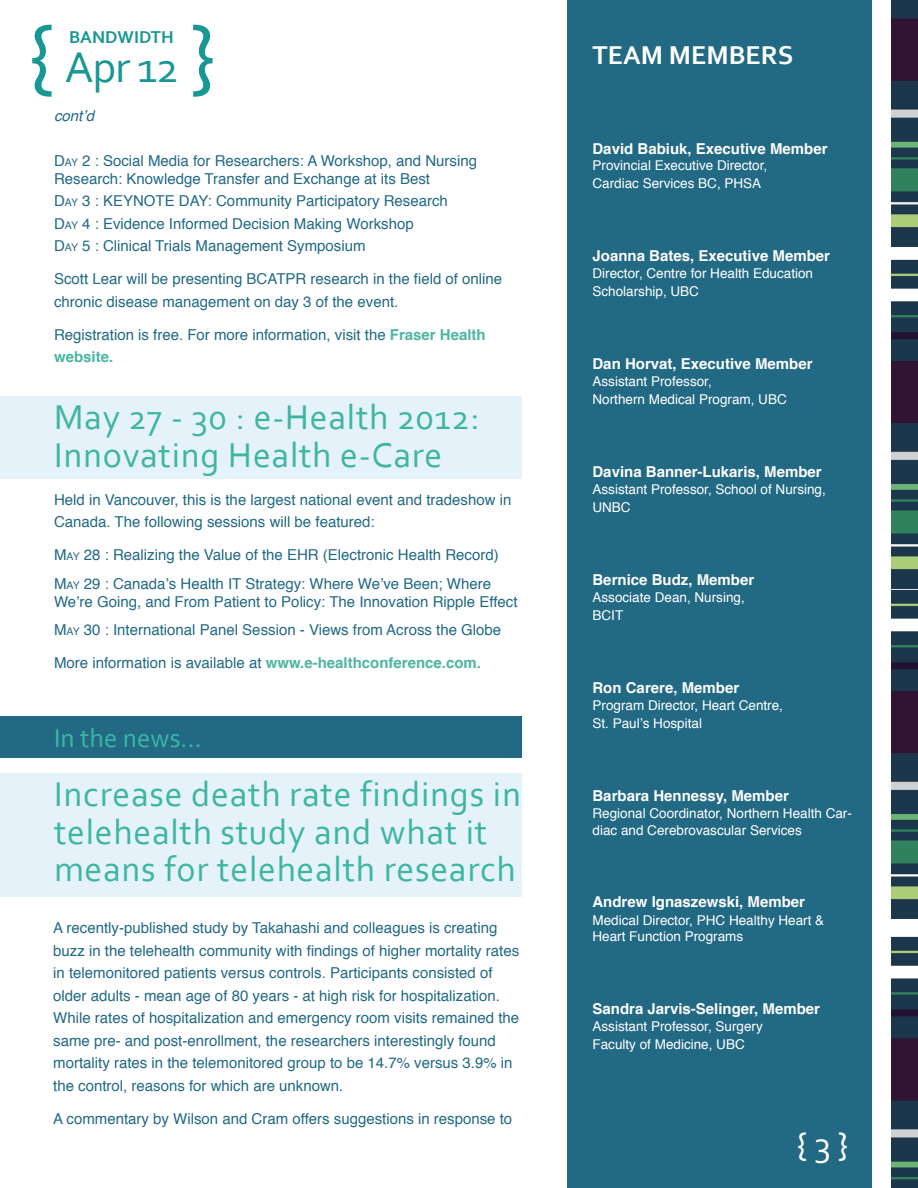
<style>
.page{position:relative;width:918px;height:1188px;background:#fff}
.page>*{position:absolute;margin:0;border:0;box-sizing:border-box;transform-origin:0 0}
.t1{font:90px "Corbel";color:#199793}
.t2{font:45px "Corbel";color:#199793}
.t3{font:36px/37.5px "Corbel";letter-spacing:.02em;color:#3cb6a3}
.t4{font:36px "Corbel";color:#fff}
.t5{font:27px "Corbel";color:#3cb6a3}
.t6{font:700 27px "Corbel";color:#fff}
.t7{font:700 18px "Corbel";color:#199793}
.t8{font:15px/22.5px "Helvetica";color:#226984}
.t9{font:700 15px "Helvetica";color:#fff}
.t10{font:italic 15px "Helvetica";color:#226984}
.t11{font:13.5px/16.2px "Helvetica";color:#fff}
.s1{font-style:inherit}
.s2{font-size:10.5px}
.s3{font-weight:700;color:#4cb5a2}
</style>
<div class="page">
<div style="left:567px;top:0;width:305px;height:1188px;background:#226984"></div>
<img style="left:891px;top:589px;width:27px;height:599px">
<img style="left:891px;top:259px;width:27px;height:330px">
<img style="left:891px;top:0;width:27px;height:247px">
<div style="left:0;top:773px;width:522px;height:124px;background:#e6f2f9"></div>
<div style="left:0;top:716px;width:522px;height:42px;background:#226984"></div>
<div style="left:0;top:396px;width:522px;height:83px;background:#e6f2f9"></div>
<p class="t1" style="left:27px;top:-2px;width:28px">{</p>
<p class="t1" style="left:191px;top:-2px;width:28px">}</p>
<p class="t7" style="left:69px;top:26px;width:106px">BANDWIDTH</p>
<p class="t2" style="left:65px;top:39px;width:116px">Apr 12</p>
<p class="t10" style="left:54px;top:104px;width:42px">cont’d</p>
<p class="t8" style="left:54px;top:152px;width:425px;line-height:18px"><span class="s1">D</span><span class="s2">AY</span> 2 : Social Media for Researchers: A Workshop, and Nursing<br>Research: Knowledge Transfer and Exchange at its Best</p>
<p class="t8" style="left:54px;top:190px;width:395px"><span class="s1">D</span><span class="s2">AY</span> 3 : KEYNOTE DAY: Community Participatory Research</p>
<p class="t8" style="left:54px;top:213px;width:361px"><span class="s1">D</span><span class="s2">AY</span> 4 : Evidence Informed Decision Making Workshop</p>
<p class="t8" style="left:54px;top:235px;width:313px"><span class="s1">D</span><span class="s2">AY</span> 5 : Clinical Trials Management Symposium</p>
<p class="t8" style="left:54px;top:268px;width:450px">Scott Lear will be presenting BCATPR research in the field of online chronic disease management on day 3 of the event.</p>
<p class="t8" style="left:54px;top:324px;width:433px">Registration is free. For more information, visit the <span class="s3">Fraser Health website.</span></p>
<p class="t3" style="left:54px;top:398px;width:428px">May 27 - 30 : e-Health 2012:<br>Innovating Health e-Care</p>
<p class="t8" style="left:54px;top:488px;width:459px">Held in Vancouver, this is the largest national event and tradeshow in<br>Canada. The following sessions will be featured:</p>
<p class="t8" style="left:54px;top:544px;width:446px"><span class="s1">M</span><span class="s2">AY</span> 28 : Realizing the Value of the EHR (Electronic Health Record)</p>
<p class="t8" style="left:54px;top:575px;width:465px;line-height:18px"><span class="s1">M</span> <span class="s2">AY</span> 29 : Canada’s Health IT Strategy: Where We’ve Been; Where<br>We’re Going, and From Patient to Policy: The Innovation Ripple Effect</p>
<p class="t8" style="left:54px;top:619px;width:449px"><span class="s1">M</span><span class="s2">AY</span> 30 : International Panel Session - Views from Across the Globe</p>
<p class="t8" style="left:54px;top:652px;width:429px">More information is available at <span class="s3">www.e-healthconference.com.</span></p>
<p class="t5" style="left:54px;top:721px;width:150px">In the news...</p>
<p class="t3" style="left:54px;top:775px;width:468px">Increase death rate findings in telehealth study and what it means for telehealth research</p>
<p class="t8" style="left:53px;top:917px;width:468px">A recently-published study by Takahashi and colleagues is creating buzz in the telehealth community with findings of higher mortality rates in telemonitored patients versus controls. Participants consisted of older adults - mean age of 80 years - at high risk for hospitalization.<br>While rates of hospitalization and emergency room visits remained the same pre- and post-enrollment, the researchers interestingly found mortality rates in the telemonitored group to be 14.7% versus 3.9% in the control, reasons for which are unknown.</p>
<p class="t8" style="left:53px;top:1107px;width:461px">A commentary by Wilson and Cram offers suggestions in response to</p>
<p class="t6" style="left:592px;top:39px;width:202px">TEAM MEMBERS</p>
<p class="t9" style="left:592px;top:137px;width:237px">David Babiuk, Executive Member</p>
<p class="t11" style="left:592px;top:158px;width:176px">Provincial Executive Director,</p>
<p class="t11" style="left:592px;top:176px;width:170px">Cardiac Services BC, PHSA</p>
<p class="t9" style="left:592px;top:243px;width:239px">Joanna Bates, Executive Member</p>
<p class="t11" style="left:592px;top:266px;width:222px">Director, Centre for Health Education</p>
<p class="t11" style="left:592px;top:284px;width:108px">Scholarship, UBC</p>
<p class="t9" style="left:592px;top:351px;width:222px">Dan Horvat, Executive Member</p>
<p class="t11" style="left:592px;top:374px;width:121px">Assistant Professor,</p>
<p class="t11" style="left:592px;top:392px;width:196px">Northern Medical Program, UBC</p>
<p class="t9" style="left:592px;top:459px;width:231px">Davina Banner-Lukaris, Member</p>
<p class="t11" style="left:592px;top:482px;width:235px">Assistant Professor, School of Nursing,</p>
<p class="t11" style="left:592px;top:500px;width:40px">UNBC</p>
<p class="t9" style="left:592px;top:567px;width:163px">Bernice Budz, Member</p>
<p class="t11" style="left:592px;top:590px;width:154px">Associate Dean, Nursing,</p>
<p class="t11" style="left:592px;top:608px;width:32px">BCIT</p>
<p class="t9" style="left:592px;top:675px;width:148px">Ron Carere, Member</p>
<p class="t11" style="left:592px;top:698px;width:192px">Program Director, Heart Centre,</p>
<p class="t11" style="left:592px;top:716px;width:111px">St. Paul’s Hospital</p>
<p class="t9" style="left:592px;top:783px;width:198px">Barbara Hennessy, Member</p>
<p class="t11" style="left:592px;top:806px;width:261px">Regional Coordinator, Northern Health Car&shy;diac and Cerebrovascular Services</p>
<p class="t9" style="left:592px;top:890px;width:214px">Andrew Ignaszewski, Member</p>
<p class="t11" style="left:592px;top:912px;width:233px">Medical Director, PHC Healthy Heart &amp;<br>Heart Function Programs</p>
<p class="t9" style="left:592px;top:996px;width:229px">Sandra Jarvis-Selinger, Member</p>
<p class="t11" style="left:592px;top:1019px;width:172px">Assistant Professor, Surgery</p>
<p class="t11" style="left:592px;top:1037px;width:154px">Faculty of Medicine, UBC</p>
<p class="t4" style="left:796px;top:1122px;width:54px">{ 3 }</p>
</div>
